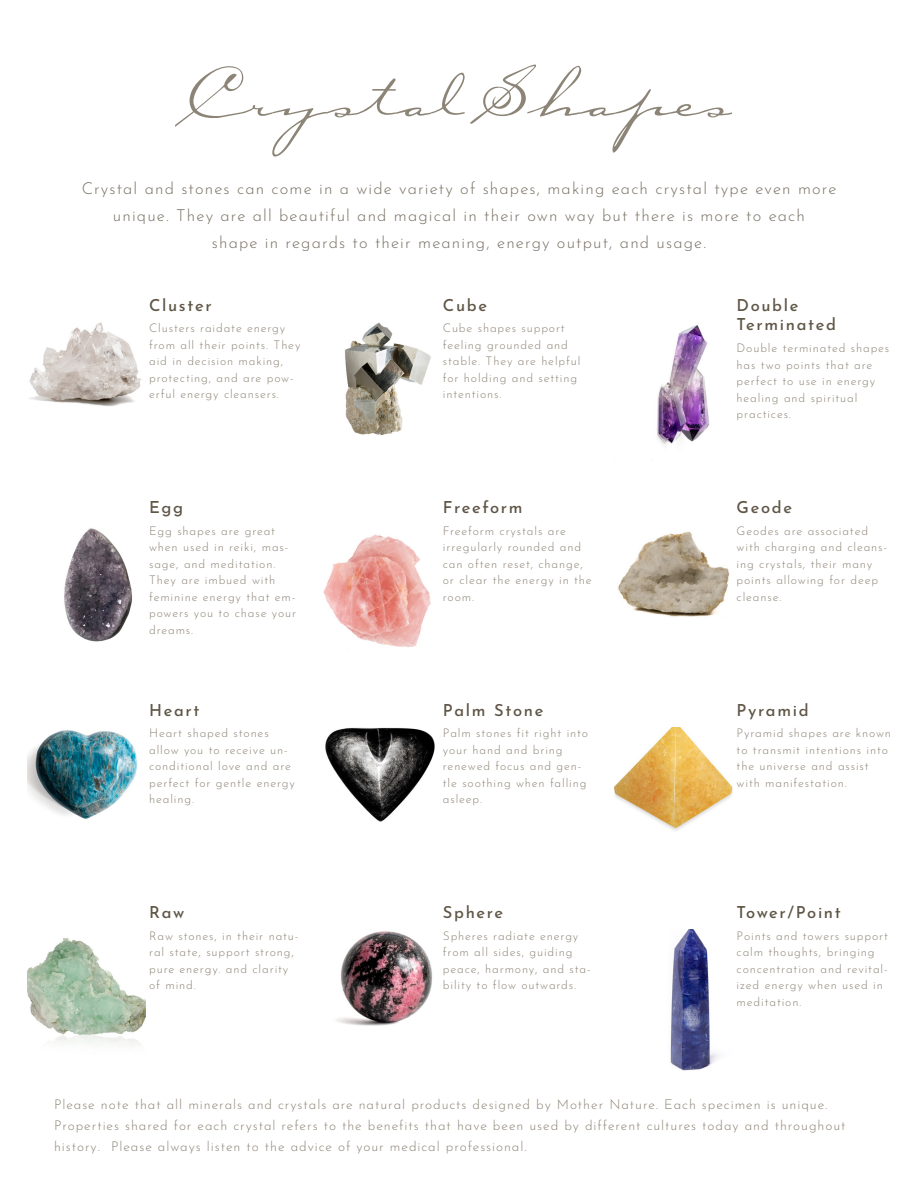
<style>
.page{position:relative;width:918px;height:1188px;background:#fff}
.page>*{position:absolute;margin:0;border:0;box-sizing:border-box;transform-origin:0 0}
.t1{font:75px "Carpenter Script";color:#8c8476}
.t2{font:300 16.5px/27px "Josefin Sans";letter-spacing:.07em;color:#5f5647;text-align:center}
.t3{font:500 16.5px/19.8px "Josefin Sans";letter-spacing:.1em;color:#5f5647}
.t4{font:300 13.5px/21px "Josefin Sans";letter-spacing:.07em;color:#8c8476}
.t5{font:300 12px/16.5px "Josefin Sans";letter-spacing:.07em;color:#8c8476}
</style>
<div class="page">
<img style="left:29px;top:322px;width:112px;height:85px">
<img style="left:64px;top:528px;width:69px;height:114px">
<img style="left:27px;top:730px;width:111px;height:89px">
<img style="left:27px;top:938px;width:118px;height:108px">
<img style="left:345px;top:323px;width:86px;height:112px">
<img style="left:323px;top:534px;width:108px;height:113px">
<img style="left:325px;top:727px;width:110px;height:95px">
<img style="left:335px;top:931px;width:98px;height:95px">
<img style="left:657px;top:325px;width:53px;height:121px">
<img style="left:618px;top:531px;width:112px;height:86px">
<img style="left:615px;top:727px;width:118px;height:104px">
<img style="left:670px;top:930px;width:49px;height:141px">
<h1 class="t1" style="left:186px;top:45px;width:547px">Crystal Shapes</h1>
<h2 class="t2" style="left:82px;top:173px;width:756px">Crystal and stones can come in a wide variety of shapes, making each crystal type even more unique. They are all beautiful and magical in their own way but there is more to each<br>shape in regards to their meaning, energy output, and usage.</h2>
<h2 class="t3" style="left:149px;top:294px;width:64px">Cluster</h2>
<p class="t5" style="left:149px;top:319px;width:153px">Clusters raidate energy from all their points. They aid in decision making, protecting, and are pow&shy;erful energy cleansers.</p>
<h2 class="t3" style="left:149px;top:496px;width:36px">Egg</h2>
<p class="t5" style="left:149px;top:522px;width:149px">Egg shapes are great when used in reiki, mas&shy;sage, and meditation.<br>They are imbued with feminine energy that em&shy;powers you to chase your dreams.</p>
<h2 class="t3" style="left:149px;top:699px;width:52px">Heart</h2>
<p class="t5" style="left:149px;top:724px;width:147px">Heart shaped stones allow you to receive un&shy;conditional love and are perfect for gentle energy healing.</p>
<h2 class="t3" style="left:149px;top:901px;width:37px">Raw</h2>
<p class="t5" style="left:149px;top:927px;width:151px">Raw stones, in their natu&shy;ral state, support strong, pure energy. and clarity of mind.</p>
<h2 class="t3" style="left:443px;top:294px;width:46px">Cube</h2>
<p class="t5" style="left:443px;top:319px;width:139px">Cube shapes support feeling grounded and stable. They are helpful for holding and setting intentions.</p>
<h2 class="t3" style="left:443px;top:496px;width:81px">Freeform</h2>
<p class="t5" style="left:443px;top:522px;width:150px">Freeform crystals are irregularly rounded and can often reset, change, or clear the energy in the room.</p>
<h2 class="t3" style="left:443px;top:699px;width:102px">Palm Stone</h2>
<p class="t5" style="left:443px;top:724px;width:147px">Palm stones fit right into your hand and bring renewed focus and gen&shy;tle soothing when falling asleep.</p>
<h2 class="t3" style="left:443px;top:901px;width:62px">Sphere</h2>
<p class="t5" style="left:443px;top:927px;width:149px">Spheres radiate energy from all sides, guiding peace, harmony, and sta&shy;bility to flow outwards.</p>
<h2 class="t3" style="left:737px;top:294px;width:101px">Double<br>Terminated</h2>
<p class="t5" style="left:737px;top:339px;width:154px">Double terminated shapes has two points that are perfect to use in energy healing and spiritual practices.</p>
<h2 class="t3" style="left:737px;top:496px;width:57px">Geode</h2>
<p class="t5" style="left:737px;top:522px;width:152px">Geodes are associated with charging and cleans&shy;ing crystals, their many points allowing for deep cleanse.</p>
<h2 class="t3" style="left:737px;top:699px;width:73px">Pyramid</h2>
<p class="t5" style="left:737px;top:724px;width:156px">Pyramid shapes are known to transmit intentions into the universe and assist with manifestation.</p>
<h2 class="t3" style="left:737px;top:901px;width:106px">Tower/Point</h2>
<p class="t5" style="left:737px;top:927px;width:153px">Points and towers support calm thoughts, bringing concentration and revital&shy;ized energy when used in meditation.</p>
<p class="t4" style="left:54px;top:1093px;width:793px">Please note that all minerals and crystals are natural products designed by Mother Nature. Each specimen is unique.<br>Properties shared for each crystal refers to the benefits that have been used by different cultures today and throughout history. Please always listen to the advice of your medical professional.</p>
</div>
